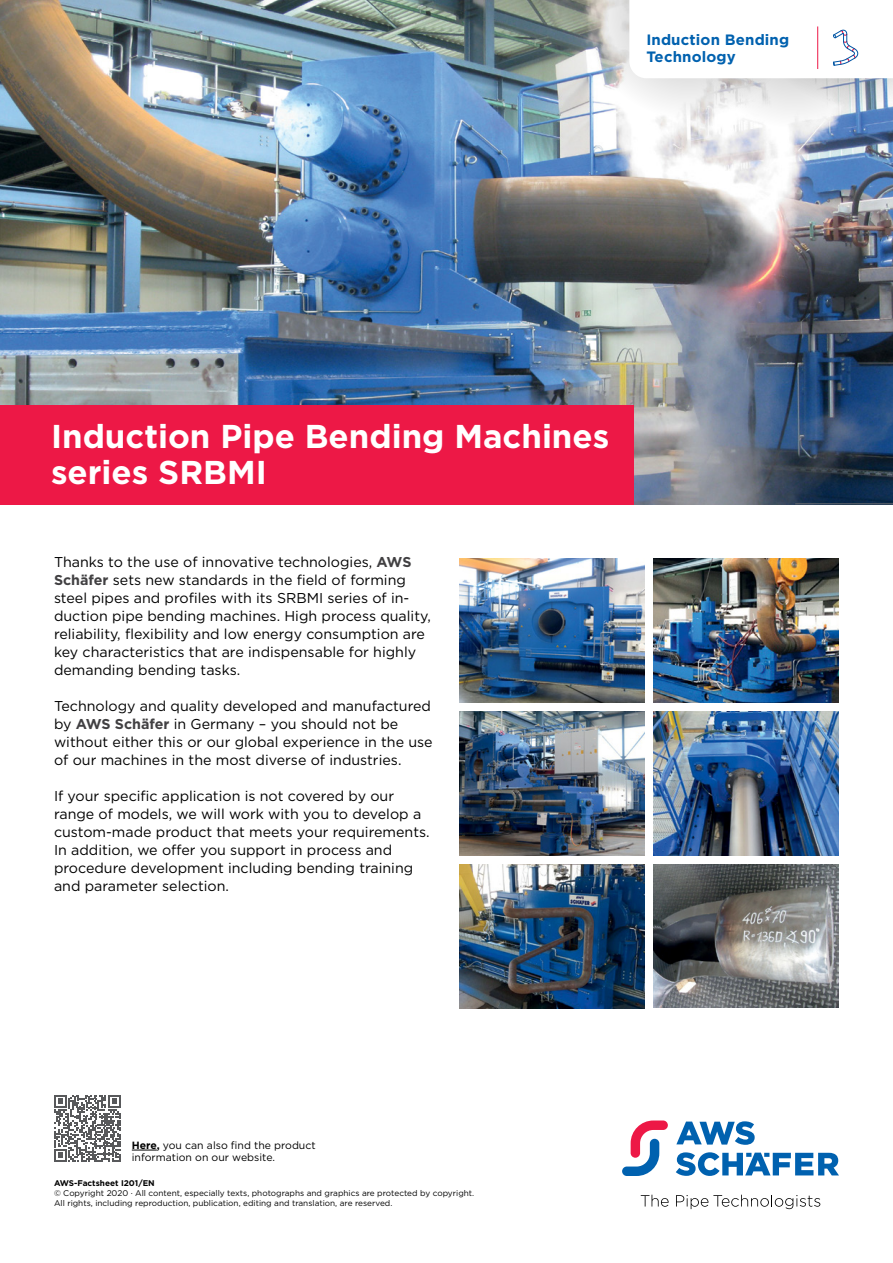
<style>
.page{position:relative;width:893px;height:1263px;background:#fff}
.page>*{position:absolute;margin:0;border:0;box-sizing:border-box;transform-origin:0 0}
.t1{font:700 33px/36.3px "Gotham";color:#fff}
.t2{font:700 15px/16.5px "Gotham";letter-spacing:.01em;color:#0061af}
.t3{font:14.25px/18px "Gotham";color:#000}
.t4{font:10.5px/12.6px "Gotham";color:#000}
.t5{font:8.25px/9.9px "Gotham";color:#000}
.t6{font:700 8.25px "Gotham";color:#000}
.s1{font-weight:700;color:#414042}
.s2{font-weight:700}
</style>
<div class="page">
<img style="left:0;top:0;width:893px;height:504px">
<img style="left:459px;top:864px;width:185px;height:144px">
<img style="left:459px;top:711px;width:185px;height:144px">
<img style="left:459px;top:558px;width:185px;height:144px">
<img style="left:654px;top:711px;width:185px;height:144px">
<img style="left:654px;top:864px;width:185px;height:143px">
<img style="left:654px;top:558px;width:185px;height:144px">
<hr style="left:795px;top:504px;width:98px;height:1px;background:#6d6e71">
<div style="left:0;top:405px;width:634px;height:99px;background:#ed1846"></div>
<svg style="left:54px;top:1095px;width:67px;height:66px"></svg>
<svg style="left:676px;top:1121px;width:163px;height:55px"></svg>
<svg style="left:622px;top:1120px;width:46px;height:56px"></svg>
<svg style="left:641px;top:1195px;width:28px;height:12px"></svg>
<svg style="left:676px;top:1195px;width:144px;height:14px"></svg>
<svg style="left:583px;top:0;width:310px;height:128px"></svg>
<hr style="left:817px;top:26px;width:1px;height:43px;background:#ed1846">
<svg style="left:132px;top:1150px;width:25px;height:1px"></svg>
<p class="t2" style="left:646px;top:31px;width:144px">Induction Bending<br>Technology</p>
<h1 class="t1" style="left:51px;top:418px;width:560px">Induction Pipe Bending Machines series SRBMI</h1>
<p class="t3" style="left:54px;top:553px;width:378px">Thanks to the use of innovative technologies, <span class="s1">AWS Schäfer</span> sets new standards in the field of forming steel pipes and profiles with its SRBMI series of in&shy;duction pipe bending machines. High process quality, reliability, flexibility and low energy consumption are key characteristics that are indispensable for highly demanding bending tasks.</p>
<p class="t3" style="left:54px;top:697px;width:380px">Technology and quality developed and manufactured by <span class="s1">AWS Schäfer</span> in Germany – you should not be without either this or our global experience in the use of our machines in the most diverse of industries.</p>
<p class="t3" style="left:54px;top:787px;width:377px">If your specific application is not covered by our range of models, we will work with you to develop a custom-made product that meets your requirements.<br>In addition, we offer you support in process and procedure development including bending training and parameter selection.</p>
<p class="t4" style="left:132px;top:1138px;width:185px"><span class="s2">Here,</span> you can also find the product information on our website.</p>
<p class="t6" style="left:54px;top:1178px;width:102px">AWS-Factsheet I201/EN</p>
<p class="t5" style="left:54px;top:1188px;width:422px">© Copyright 2020 · All content, especially texts, photographs and graphics are protected by copyright.<br>All rights, including reproduction, publication, editing and translation, are reserved.</p>
</div>
